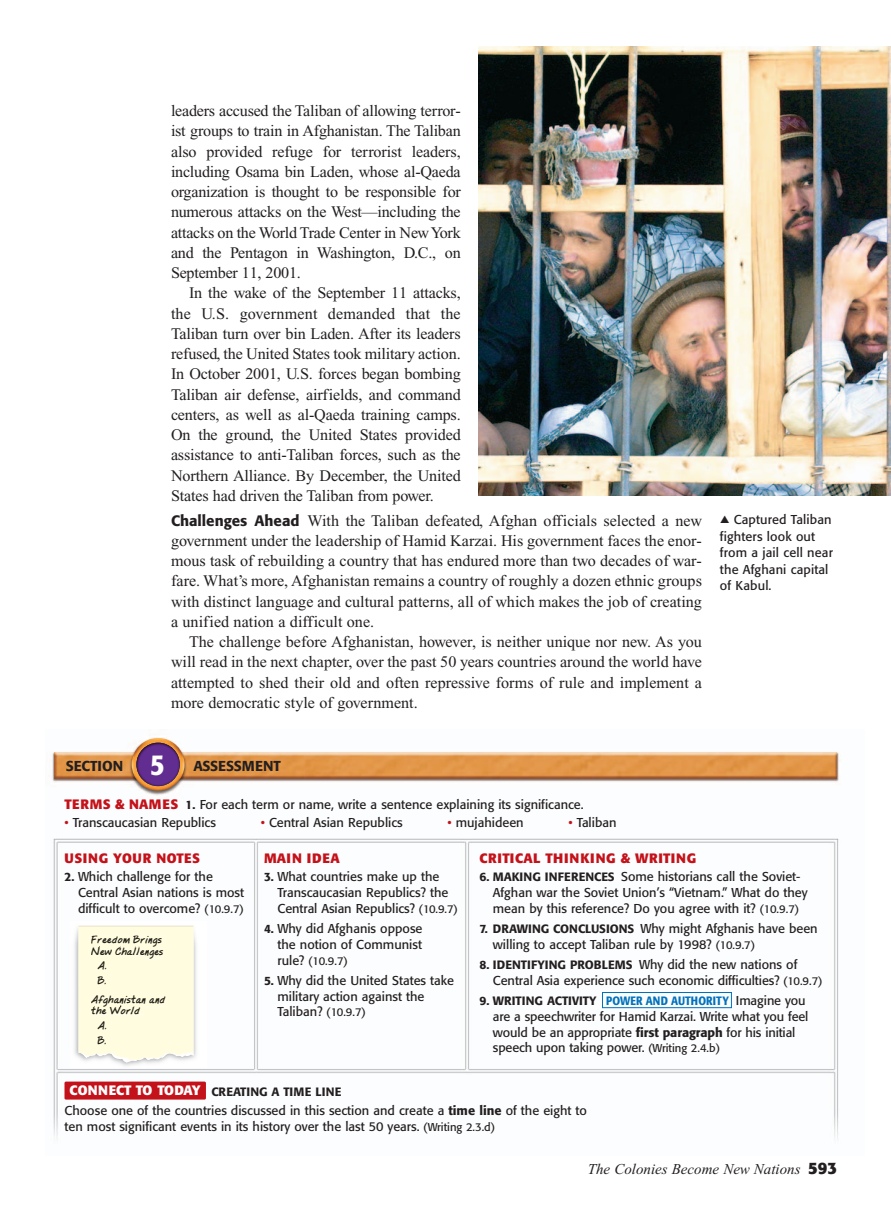
<style>
.page{position:relative;width:891px;height:1222px;background:#fff}
.page>*{position:absolute;margin:0;border:0;box-sizing:border-box;transform-origin:0 0}
.t1{font:500 condensed 30px "Formata";color:#fff}
.t2{font:16.2px/20.2px "Times New Roman";letter-spacing:-.01em;color:#231f20;text-align:justify}
.t3{font:italic 15px "Times New Roman";color:#231f20}
.t4{font:500 14.25px "Formata";color:#231f20}
.t5{font:700 13.5px "Formata";letter-spacing:.045em;color:#c4121a}
.t6{font:700 13.5px "Formata";color:#fff}
.t7{font:12.75px/15.8px "Formata";color:#231f20}
.t8{font:500 12px "Formata";color:#231f20}
.t9{font:500 condensed 12px "Formata";color:#0072bc}
.t10{font:11.25px "Formata";color:#231f20}
.t11{font:700 10.35px/11.4px "Lazyvermont";letter-spacing:.035em;color:#211e17}
.s1{font-family:"Formata";font-weight:500;font-size:15px}
.s2{font-weight:700;font-size:13.5px;color:#c4121a}
.s3{font-weight:500;font-size:12px}
.s4{color:#c4121a}
.s5{font-size:11.25px}
.s6{font-weight:400;font-size:12.75px}
.s7{font-size:12.75px}
.s8{font-weight:500}
.s9{font-family:"Formata";font-weight:700;font-style:normal;font-size:16.5px}
</style>
<div class="page">
<img style="left:52px;top:737px;width:788px;height:401px">
<img style="left:54px;top:752px;width:783px;height:26px">
<img style="left:132px;top:738px;width:53px;height:53px;border-radius:50%">
<img style="left:136px;top:743px;width:44px;height:43px;border-radius:50%">
<img style="left:73px;top:1100px;width:72px;height:4px">
<svg style="left:80px;top:1111px;width:13px;height:9px"></svg>
<img style="left:96px;top:1106px;width:44px;height:18px">
<div style="left:602px;top:992px;width:130px;height:16px;border:1px solid #0072bc"></div>
<div style="left:64px;top:1082px;width:142px;height:18px;background:#c4121a;border-radius:2px"></div>
<div style="left:70px;top:921px;width:137px;height:147px;background:#fff"></div>
<img style="left:74px;top:928px;width:123px;height:138px">
<svg style="left:79px;top:925px;width:114px;height:1px"></svg>
<svg style="left:78px;top:926px;width:116px;height:136px;background:#fdfae0"></svg>
<div style="left:91px;top:1006px;width:53px;height:8px;background:#fffce0"></div>
<hr style="left:91px;top:1005px;width:53px;height:1px;background:#fffce0">
<hr style="left:94px;top:1005px;width:41px;height:1px;background:#211e17">
<div style="left:91px;top:1021px;width:15px;height:8px;background:#fffce0"></div>
<div style="left:91px;top:1036px;width:15px;height:8px;background:#fffce0"></div>
<img style="left:479px;top:46px;width:412px;height:449px">
<p class="t2" style="left:171px;top:102px;width:291px">leaders accused the Taliban of allowing terror&shy;ist groups to train in Afghanistan. The Taliban also provided refuge for terrorist leaders, including Osama bin Laden, whose al-Qaeda organization is thought to be responsible for numerous attacks on the West—including the attacks on the World Trade Center in New York and the Pentagon in Washington, D.C., on September 11, 2001.</p>
<p class="t2" style="left:171px;top:284px;width:291px;text-indent:18px">In the wake of the September 11 attacks, the U.S. government demanded that the Taliban turn over bin Laden. After its leaders refused, the United States took military action.<br>In October 2001, U.S. forces began bombing Taliban air defense, airfields, and command centers, as well as al-Qaeda training camps.<br>On the ground, the United States provided assistance to anti-Taliban forces, such as the Northern Alliance. By December, the United States had driven the Taliban from power.</p>
<p class="t2" style="left:171px;top:512px;width:533px"><span class="s1">Challenges Ahead</span> With the Taliban defeated, Afghan officials selected a new government under the leadership of Hamid Karzai. His government faces the enor&shy;mous task of rebuilding a country that has endured more than two decades of war&shy;fare. What’s more, Afghanistan remains a country of roughly a dozen ethnic groups with distinct language and cultural patterns, all of which makes the job of creating a unified nation a difficult one.</p>
<p class="t2" style="left:171px;top:633px;width:533px;text-indent:18px">The challenge before Afghanistan, however, is neither unique nor new. As you will read in the next chapter, over the past 50 years countries around the world have attempted to shed their old and often repressive forms of rule and implement a more democratic style of government.</p>
<h1 class="t1" style="left:150px;top:752px;width:16px">5</h1>
<p class="t4" style="left:66px;top:760px;width:59px">SECTION</p>
<p class="t4" style="left:193px;top:760px;width:89px">ASSESSMENT</p>
<p class="t7" style="left:720px;top:512px;width:114px;line-height:16.5px">▲ Captured Taliban fighters look out from a jail cell near the Afghani capital of Kabul.</p>
<p class="t7" style="left:64px;top:797px;width:521px"><span class="s2">TERMS &amp; NAMES</span> <span class="s3">1.</span> For each term or name, write a sentence explaining its significance.</p>
<p class="t7" style="left:65px;top:816px;width:153px"><span class="s4">•</span> Transcaucasian Republics</p>
<p class="t7" style="left:261px;top:816px;width:144px"><span class="s4">•</span> Central Asian Republics</p>
<p class="t7" style="left:447px;top:816px;width:78px"><span class="s4">•</span> mujahideen</p>
<p class="t7" style="left:568px;top:816px;width:50px"><span class="s4">•</span> Taliban</p>
<p class="t5" style="left:64px;top:852px;width:137px">USING YOUR NOTES</p>
<p class="t7" style="left:78px;top:870px;width:168px;text-indent:-14px"><span class="s3">2.</span> Which challenge for the<br>Central Asian nations is most difficult to overcome? <span class="s5">(10.9.7)</span></p>
<p class="t5" style="left:479px;top:852px;width:218px">CRITICAL THINKING &amp; WRITING</p>
<p class="t7" style="left:493px;top:870px;width:316px;text-indent:-13px"><span class="s3">6. MAKING INFERENCES</span> Some historians call the Soviet-<br>Afghan war the Soviet Union’s “Vietnam.” What do they mean by this reference? Do you agree with it? <span class="s5">(10.9.7)</span></p>
<p class="t7" style="left:493px;top:922px;width:326px;text-indent:-13px"><span class="s3">7. DRAWING CONCLUSIONS</span> Why might Afghanis have been willing to accept Taliban rule by 1998? <span class="s5">(10.9.7)</span></p>
<p class="t8" style="left:479px;top:959px;width:320px">8. IDENTIFYING PROBLEMS <span class="s6">Why did the new nations of</span></p>
<p class="t7" style="left:493px;top:973px;width:331px">Central Asia experience such economic difficulties? <span class="s5">(10.9.7)</span></p>
<p class="t8" style="left:479px;top:995px;width:119px">9. WRITING ACTIVITY</p>
<p class="t5" style="left:264px;top:852px;width:77px">MAIN IDEA</p>
<p class="t7" style="left:278px;top:870px;width:182px;text-indent:-14px"><span class="s3">3.</span> What countries make up the<br>Transcaucasian Republics? the<br>Central Asian Republics? <span class="s5">(10.9.7)</span></p>
<p class="t7" style="left:264px;top:922px;width:160px;text-align:right"><span class="s3">4.</span> Why did Afghanis oppose the notion of Communist</p>
<p class="t10" style="left:278px;top:955px;width:72px"><span class="s7">rule?</span> (10.9.7)</p>
<p class="t7" style="left:278px;top:973px;width:178px;text-indent:-14px"><span class="s3">5.</span> Why did the United States take military action against the<br>Taliban? <span class="s5">(10.9.7)</span></p>
<p class="t11" style="left:91px;top:935px;width:74px">Freedom Brings<br>New Challenges</p>
<p class="t11" style="left:98px;top:960px;width:10px;line-height:14.9px">A.<br>B.</p>
<p class="t11" style="left:91px;top:995px;width:76px">Af hanistan and the World</p>
<p class="t7" style="left:493px;top:994px;width:317px;text-indent:243px">Imagine you are a speechwriter for Hamid Karzai. Write what you feel would be an appropriate <span class="s8">first paragraph</span> for his initial speech upon taking power. <span class="s5">(Writing 2.4.b)</span></p>
<p class="t9" style="left:606px;top:995px;width:124px">POWER AND AUTHORITY</p>
<p class="t11" style="left:103px;top:995px;width:6px">g</p>
<p class="t11" style="left:98px;top:1019px;width:10px;line-height:14.9px">A.<br>B.</p>
<p class="t6" style="left:70px;top:1084px;width:133px">CONNECT TO TODAY</p>
<p class="t8" style="left:211px;top:1087px;width:132px">CREATING A TIME LINE</p>
<p class="t7" style="left:64px;top:1104px;width:524px">Choose one of the countries discussed in this section and create a <span class="s8">time line</span> of the eight to ten most significant events in its history over the last 50 years. <span class="s5">(Writing 2.3.d)</span></p>
<p class="t3" style="left:588px;top:1164px;width:251px">The Colonies Become New Nations <span class="s9">593</span></p>
</div>
